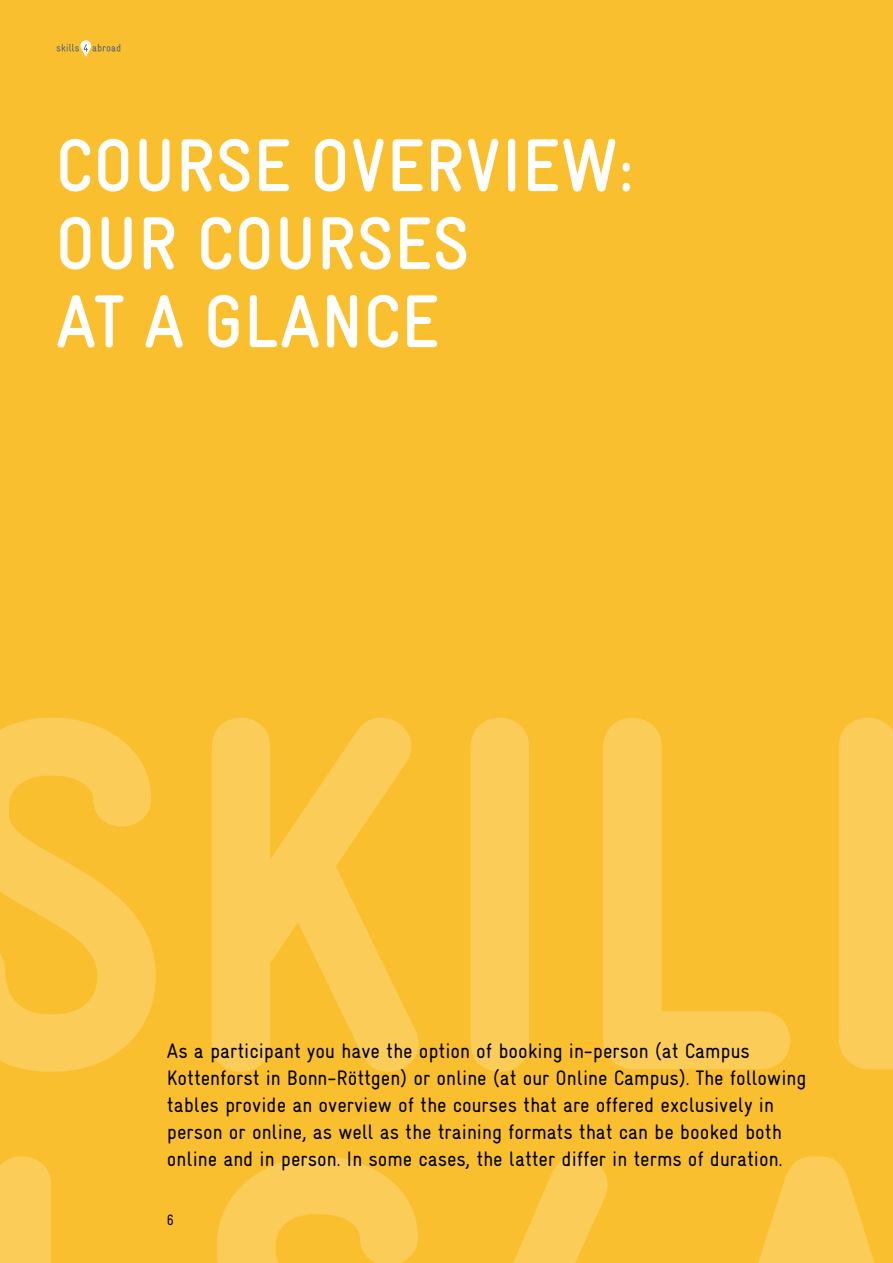
<style>
.page{position:relative;width:893px;height:1263px;background:#fabf2e}
.page>*{position:absolute;margin:0;border:0;box-sizing:border-box;transform-origin:0 0}
.t1{font:700 75px/78px "Gravur Condensed Pro";letter-spacing:.01em;color:#fff}
.t2{font:21px/27px "Gravur Condensed Pro";color:#000}
.t3{font:15px "Gravur Condensed Pro";color:#000}
</style>
<div class="page">
<svg style="left:0;top:1156px;width:875px;height:107px"></svg>
<svg style="left:0;top:718px;width:893px;height:354px"></svg>
<svg style="left:57px;top:40px;width:63px;height:17px"></svg>
<h1 class="t1" style="left:56px;top:127px;width:580px">COURSE OVERVIEW:<br>OUR COURSES<br>AT A GLANCE</h1>
<p class="t2" style="left:167px;top:1038px;width:641px">As a participant you have the option of booking in-person (at Campus Kottenforst in Bonn-Röttgen) or online (at our Online Campus). The following tables provide an overview of the courses that are offered exclusively in person or online, as well as the training formats that can be booked both online and in person. In some cases, the latter differ in terms of duration.</p>
<p class="t3" style="left:167px;top:1211px;width:9px">6</p>
</div>
